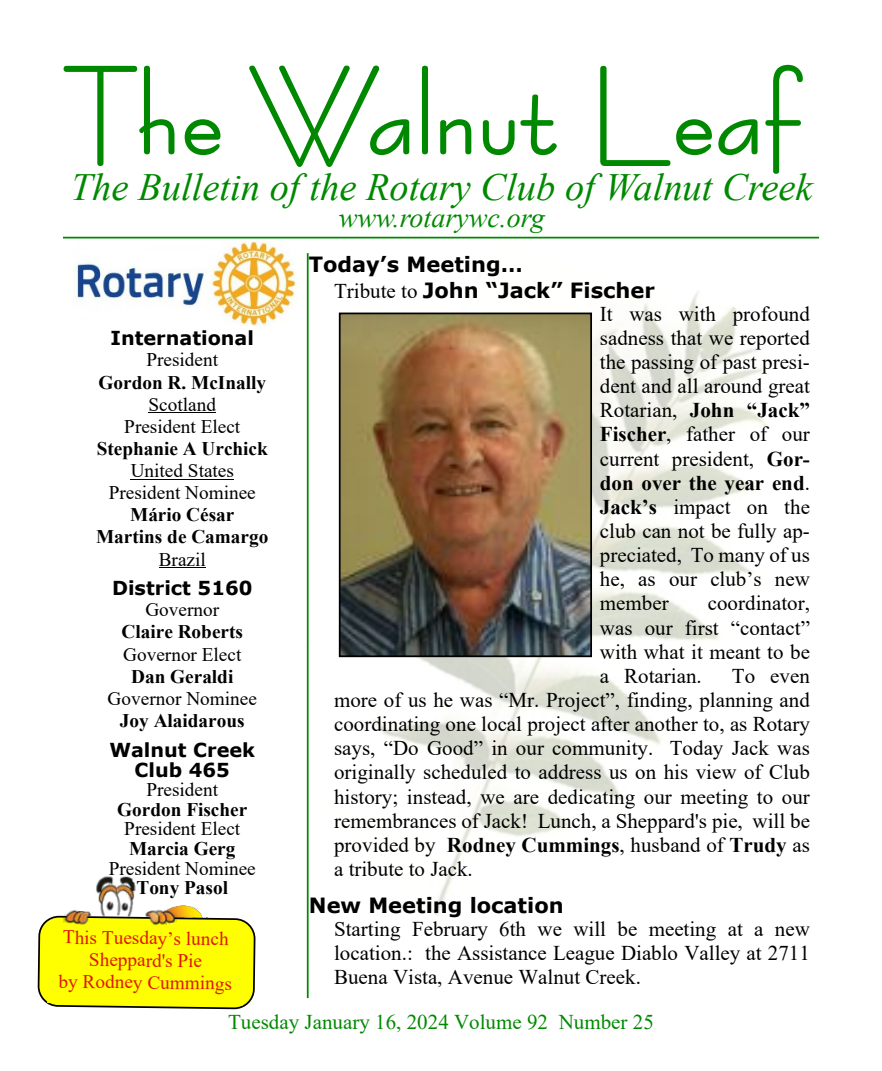
<style>
.page{position:relative;width:882px;height:1071px;background:#fff}
.page>*{position:absolute;margin:0;border:0;box-sizing:border-box;transform-origin:0 0}
.t1{font:italic 38.5px "Times New Roman";color:#008900}
.t2{font:italic 28px "Times New Roman";color:#008900}
.t3{font:21px/24.2px "Times New Roman";color:#000;text-align:justify}
.t4{font:700 21px/25.6px "Verdana";color:#000}
.t5{font:21px "Times New Roman";color:#008900}
.t6{font:19.25px/22.1px "Times New Roman";color:#000;text-align:center}
.t7{font:700 19.25px/22.1px "Times New Roman";color:#000;text-align:center}
.t8{font:19.25px/22.1px "Times New Roman";color:#df1800;text-align:center}
.t9{font:700 19.25px/20.8px "Verdana";color:#000;text-align:center}
.s1{font-family:"Times New Roman";font-weight:400}
.s2{font-weight:700}
</style>
<div class="page">
<img style="left:256px;top:236px;width:563px;height:700px">
<svg style="left:64px;top:66px;width:110px;height:100px"></svg>
<svg style="left:185px;top:119px;width:35px;height:36px"></svg>
<svg style="left:249px;top:66px;width:160px;height:101px"></svg>
<div style="left:422px;top:66px;width:6px;height:88px;background:#008900;border-radius:3px"></div>
<svg style="left:440px;top:119px;width:31px;height:35px"></svg>
<svg style="left:483px;top:94px;width:74px;height:61px"></svg>
<svg style="left:600px;top:66px;width:70px;height:100px"></svg>
<svg style="left:676px;top:119px;width:36px;height:36px"></svg>
<svg style="left:718px;top:119px;width:40px;height:36px"></svg>
<svg style="left:765px;top:65px;width:38px;height:109px"></svg>
<hr style="left:63px;top:237px;width:756px;height:2px;background:#008900">
<img style="left:73px;top:242px;width:224px;height:84px">
<hr style="left:149px;top:412px;width:67px;height:1px;background:#000">
<hr style="left:131px;top:479px;width:103px;height:1px;background:#000">
<hr style="left:159px;top:567px;width:47px;height:1px;background:#000">
<hr style="left:307px;top:253px;width:2px;height:745px;background:#008900">
<img style="left:342px;top:316px;width:247px;height:338px">
<div style="left:339px;top:313px;width:253px;height:344px;border:2px solid #000"></div>
<img style="left:177px;top:905px;width:25px;height:12px">
<svg style="left:38px;top:917px;width:217px;height:91px;background:#f4f407"></svg>
<img style="left:63px;top:876px;width:114px;height:52px">
<h1 class="t1" style="left:71px;top:174px;width:743px">The Bulletin of the Rotary Club of Walnut Creek</h1>
<h2 class="t2" style="left:339px;top:208px;width:207px">www.rotarywc.org</h2>
<p class="t9" style="left:111px;top:329px;width:145px">International</p>
<p class="t6" style="left:146px;top:351px;width:73px">President</p>
<p class="t7" style="left:99px;top:373px;width:169px">Gordon R. McInally</p>
<p class="t6" style="left:124px;top:395px;width:117px">Scotland<br>President Elect</p>
<p class="t7" style="left:97px;top:439px;width:173px">Stephanie A Urchick</p>
<p class="t6" style="left:109px;top:461px;width:149px">United States<br>President Nominee</p>
<p class="t7" style="left:96px;top:506px;width:174px">Mário César<br>Martins de Camargo</p>
<p class="t6" style="left:159px;top:550px;width:48px">Brazil</p>
<p class="t9" style="left:112px;top:579px;width:142px">District 5160</p>
<p class="t6" style="left:145px;top:601px;width:75px">Governor</p>
<p class="t7" style="left:122px;top:623px;width:123px">Claire Roberts</p>
<p class="t6" style="left:123px;top:645px;width:120px">Governor Elect</p>
<p class="t7" style="left:131px;top:667px;width:104px">Dan Geraldi</p>
<p class="t6" style="left:108px;top:689px;width:151px">Governor Nominee</p>
<p class="t7" style="left:120px;top:712px;width:126px">Joy Alaidarous</p>
<p class="t9" style="left:109px;top:741px;width:147px">Walnut Creek<br>Club 465</p>
<p class="t6" style="left:146px;top:780px;width:73px">President</p>
<p class="t7" style="left:117px;top:800px;width:132px">Gordon Fischer</p>
<p class="t6" style="left:124px;top:820px;width:117px">President Elect</p>
<p class="t7" style="left:129px;top:840px;width:108px">Marcia Gerg</p>
<p class="t6" style="left:109px;top:859px;width:149px">President Nominee</p>
<p class="t7" style="left:137px;top:879px;width:93px">Tony Pasol</p>
<p class="t8" style="left:60px;top:927px;width:175px;rotate:1deg">This Tuesday’s lunch<br>Sheppard's Pie<br>by Rodney Cummings</p>
<p class="t4" style="left:334px;top:253px;width:322px;text-indent:-25px">Today’s Meeting…<br><span class="s1">Tribute to</span> John “Jack” Fischer</p>
<p class="t3" style="left:600px;top:304px;width:212px">It was with profound sadness that we reported the passing of past presi&shy;dent and all around great Rotarian, <span class="s2">John “Jack” Fischer</span>, father of our current president, <span class="s2">Gor&shy;don over the year end</span>.<br><span class="s2">Jack’s</span> impact on the club can not be fully ap&shy;preciated, To many of us he, as our club’s new member</p>
<p class="t3" style="left:600px;top:593px;width:212px;text-indent:108px">coordinator, was our first “contact” with what it meant to be a Rotarian.</p>
<p class="t3" style="left:334px;top:666px;width:477px;text-indent:398px">To even more of us he was “Mr. Project”, finding, planning and coordinating one local project after another to, as Rotary says, “Do Good” in our community. Today Jack was originally scheduled to address us on his view of Club history; instead, we are dedicating our meeting to our remembrances of Jack! Lunch, a Sheppard's pie, will be provided by <span class="s2">Rodney Cummings</span>, husband of <span class="s2">Trudy</span> as a tribute to Jack.</p>
<p class="t4" style="left:309px;top:894px;width:256px">New Meeting location</p>
<p class="t3" style="left:334px;top:919px;width:477px">Starting February 6th we will be meeting at a new location.: the Assistance League Diablo Valley at 2711<br>Buena Vista, Avenue Walnut Creek.</p>
<p class="t5" style="left:228px;top:1014px;width:427px">Tuesday January 16, 2024 Volume 92 Number 25</p>
</div>
